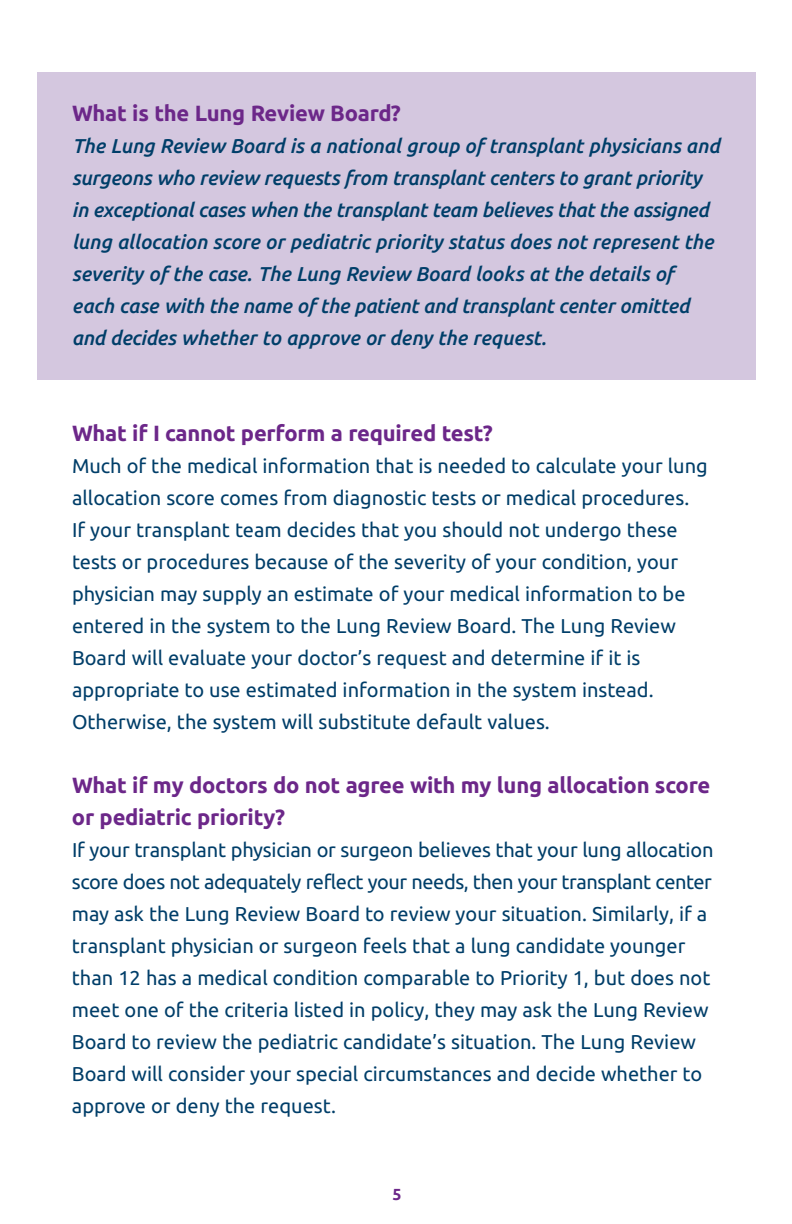
<style>
.page{position:relative;width:792px;height:1224px;background:#fff}
.page>*{position:absolute;margin:0;border:0;box-sizing:border-box;transform-origin:0 0}
.t1{font:700 22px/32px "Ubuntu";letter-spacing:-.01em;color:#6c2789}
.t2{font:20px/32px "Ubuntu";color:#003e69}
.t3{font:italic 500 20px/32px "Ubuntu";letter-spacing:-.01em;color:#003e69}
.t4{font:700 16px "Ubuntu";color:#6c2789}
</style>
<div class="page">
<div style="left:37px;top:72px;width:718px;height:308px;background:#d4c7df"></div>
<p class="t1" style="left:72px;top:97px;width:330px">What is the Lung Review Board?</p>
<p class="t3" style="left:72px;top:129px;width:649px">The Lung Review Board is a national group of transplant physicians and surgeons who review requests from transplant centers to grant priority in exceptional cases when the transplant team believes that the assigned lung allocation score or pediatric priority status does not represent the severity of the case. The Lung Review Board looks at the details of each case with the name of the patient and transplant center omitted and decides whether to approve or deny the request.</p>
<p class="t1" style="left:72px;top:417px;width:422px">What if I cannot perform a required test?</p>
<p class="t2" style="left:72px;top:449px;width:637px">Much of the medical information that is needed to calculate your lung allocation score comes from diagnostic tests or medical procedures.<br>If your transplant team decides that you should not undergo these tests or procedures because of the severity of your condition, your physician may supply an estimate of your medical information to be entered in the system to the Lung Review Board. The Lung Review Board will evaluate your doctor’s request and determine if it is appropriate to use estimated information in the system instead.<br>Otherwise, the system will substitute default values.</p>
<p class="t1" style="left:72px;top:769px;width:640px">What if my doctors do not agree with my lung allocation score or pediatric priority?</p>
<p class="t2" style="left:72px;top:833px;width:643px">If your transplant physician or surgeon believes that your lung allocation score does not adequately reflect your needs, then your transplant center may ask the Lung Review Board to review your situation. Similarly, if a transplant physician or surgeon feels that a lung candidate younger than 12 has a medical condition comparable to Priority 1, but does not meet one of the criteria listed in policy, they may ask the Lung Review Board to review the pediatric candidate’s situation. The Lung Review Board will consider your special circumstances and decide whether to approve or deny the request.</p>
<p class="t4" style="left:393px;top:1185px;width:11px">5</p>
</div>
